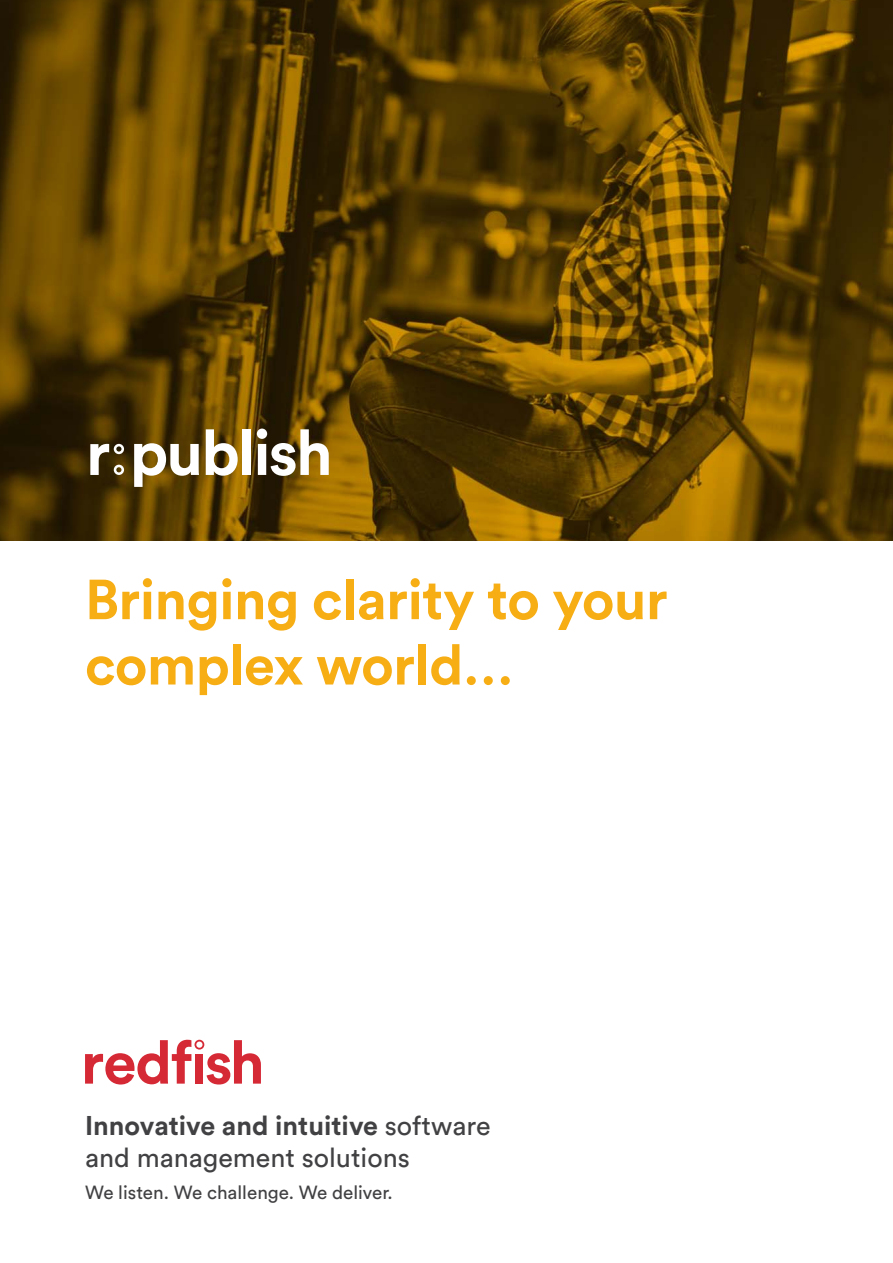
<style>
.page{position:relative;width:893px;height:1263px;background:#fff}
.page>*{position:absolute;margin:0;border:0;box-sizing:border-box;transform-origin:0 0}
.t1{font:700 63px "Circular Std";letter-spacing:-.03em;color:#fff}
.t2{font:700 55.8px/65.2px "Circular Std";letter-spacing:-.01em;color:#f7ad14}
.t3{font:26.85px/32.2px "Circular Std";color:#414042}
.t4{font:18.9px "Circular Std";color:#414042}
.s1{font-weight:700}
</style>
<div class="page">
<img style="left:0;top:0;width:893px;height:540px">
<svg style="left:85px;top:1040px;width:176px;height:44px"></svg>
<svg style="left:90px;top:444px;width:34px;height:31px"></svg>
<h1 class="t1" style="left:130px;top:412px;width:205px">publish</h1>
<h2 class="t2" style="left:85px;top:566px;width:584px">Bringing clarity to your complex world…</h2>
<p class="t3" style="left:85px;top:1109px;width:407px"><span class="s1">Innovative and intuitive</span> software and management solutions</p>
<p class="t4" style="left:85px;top:1180px;width:309px">We listen. We challenge. We deliver.</p>
</div>
